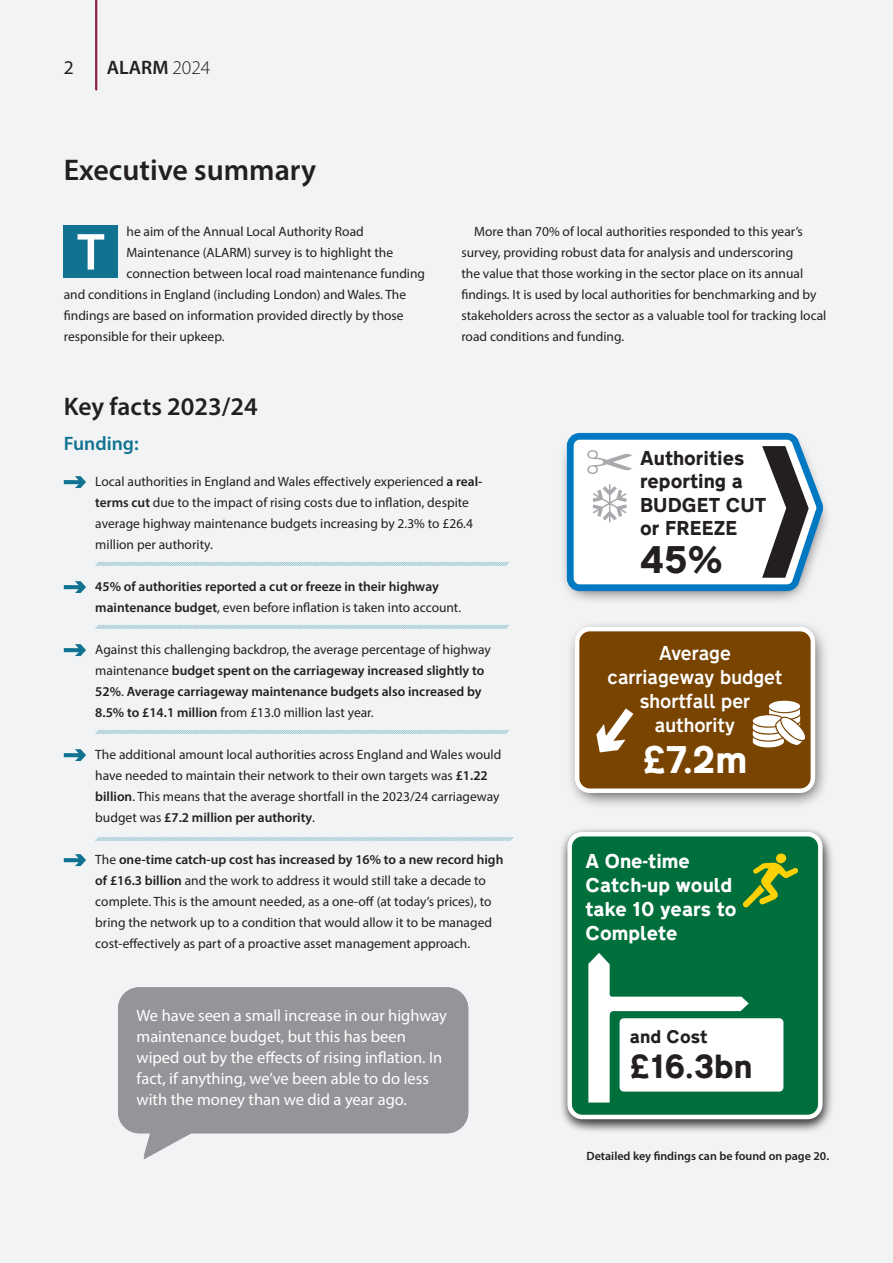
<style>
.page{position:relative;width:893px;height:1263px;background:#f2f3f4}
.page>*{position:absolute;margin:0;border:0;box-sizing:border-box;transform-origin:0 0}
.t1{font:600 52.5px "Myriad Pro";color:#fff}
.t2{font:800 34.5px "Transport New";color:#fff}
.t3{font:800 34.5px "Transport New";color:#231f20}
.t4{font:600 30px "Myriad Pro";color:#231f20}
.t5{font:800 30px "Transport New";color:#231f20}
.t6{font:600 25.5px "Myriad Pro";color:#231f20}
.t7{font:600 19.5px "Myriad Pro";color:#231f20}
.t8{font:600 19.5px "Myriad Pro";color:#107391}
.t9{font:19.5px "Myriad Pro";color:#231f20}
.t10{font:500 18px/24px "Transport New";color:#fff;text-align:center}
.t11{font:800 18px/24px "Transport New";color:#fff}
.t12{font:800 18px/23.2px "Transport New";color:#231f20}
.t13{font:16.5px/21px "Myriad Pro";color:#fff}
.t14{font:800 16.5px "Transport New";color:#231f20}
.t15{font:13.5px/21px "Myriad Pro";color:#231f20}
.t16{font:600 13.5px/21px "Myriad Pro";color:#231f20}
.t17{font:600 12px "Myriad Pro";color:#231f20}
.s1{font-weight:300}
.s2{font-weight:600}
.s3{font-weight:400}
</style>
<div class="page">
<hr style="left:95px;top:0;width:2px;height:89px;background:#8f2445">
<svg style="left:118px;top:987px;width:350px;height:173px;background:#a1a3a5"></svg>
<svg style="left:95px;top:561px;width:414px;height:5px"></svg>
<svg style="left:95px;top:624px;width:414px;height:5px"></svg>
<svg style="left:95px;top:729px;width:414px;height:5px"></svg>
<svg style="left:95px;top:837px;width:419px;height:5px"></svg>
<svg style="left:64px;top:476px;width:22px;height:12px"></svg>
<svg style="left:64px;top:581px;width:22px;height:12px"></svg>
<svg style="left:64px;top:644px;width:22px;height:12px"></svg>
<svg style="left:64px;top:749px;width:22px;height:12px"></svg>
<svg style="left:64px;top:854px;width:22px;height:12px"></svg>
<div style="left:64px;top:225px;width:54px;height:53px;background:#107391"></div>
<div style="left:561px;top:827px;width:276px;height:307px;background:#eeeff0"></div>
<div style="left:559px;top:827px;width:273px;height:305px;background:#231f20;opacity:.75"></div>
<div style="left:570px;top:834px;width:250px;height:283px;background:#006f3c;border-radius:13px"></div>
<div style="left:567px;top:832px;width:255px;height:287px;border:4px solid #fff;border-radius:13px"></div>
<svg style="left:742px;top:853px;width:56px;height:54px"></svg>
<svg style="left:588px;top:953px;width:161px;height:149px"></svg>
<div style="left:620px;top:1018px;width:163px;height:73px;background:#fff;border-radius:4px"></div>
<div style="left:565px;top:620px;width:264px;height:189px;background:#231f20;opacity:.75"></div>
<div style="left:577px;top:629px;width:236px;height:162px;background:#794400;border-radius:13px"></div>
<div style="left:575px;top:627px;width:240px;height:166px;border:4px solid #fff;border-radius:13px"></div>
<div style="left:559px;top:432px;width:272px;height:173px;background:#231f20;opacity:.75"></div>
<svg style="left:563px;top:432px;width:257px;height:162px"></svg>
<svg style="left:752px;top:701px;width:53px;height:46px"></svg>
<svg style="left:596px;top:708px;width:37px;height:44px"></svg>
<h3 class="t9" style="left:64px;top:55px;width:12px">2</h3>
<h3 class="t7" style="left:107px;top:55px;width:105px">ALARM <span class="s1">2024</span></h3>
<h3 class="t4" style="left:64px;top:151px;width:254px">Executive summary</h3>
<p class="t15" style="left:126px;top:220px;width:239px">he aim of the Annual Local Authority Road</p>
<p class="t15" style="left:126px;top:241px;width:268px">Maintenance (ALARM) survey is to highlight the</p>
<p class="t15" style="left:126px;top:262px;width:300px">connection between local road maintenance funding</p>
<p class="t15" style="left:64px;top:283px;width:344px">and conditions in England (including London) and Wales. The</p>
<p class="t15" style="left:64px;top:304px;width:341px">findings are based on information provided directly by those</p>
<p class="t15" style="left:64px;top:325px;width:162px">responsible for their upkeep.</p>
<h1 class="t1" style="left:77px;top:218px;width:29px">T</h1>
<p class="t15" style="left:461px;top:220px;width:366px;text-indent:13px">More than 70% of local authorities responded to this year’s survey, providing robust data for analysis and underscoring<br>the value that those working in the sector place on its annual findings. It is used by local authorities for benchmarking and by stakeholders across the sector as a valuable tool for tracking local road conditions and funding.</p>
<h3 class="t6" style="left:64px;top:390px;width:196px">Key facts 2023/24</h3>
<h3 class="t8" style="left:64px;top:431px;width:76px">Funding:</h3>
<p class="t15" style="left:95px;top:471px;width:389px">Local authorities in England and Wales effectively experienced <span class="s2">a real&shy;terms cut</span> due to the impact of rising costs due to inflation, despite average highway maintenance budgets increasing by 2.3% to £26.4 million per authority.</p>
<p class="t16" style="left:95px;top:575px;width:367px">45% of authorities reported a cut or freeze in their highway maintenance budget<span class="s3">, even before inflation is taken into account.</span></p>
<p class="t16" style="left:95px;top:638px;width:397px"><span class="s3">Against this challenging backdrop, the average percentage of highway maintenance</span> budget spent on the carriageway increased slightly to 52%<span class="s3">.</span> Average carriageway maintenance budgets also increased by 8.5% to £14.1 million <span class="s3">from £13.0 million last year.</span></p>
<p class="t15" style="left:95px;top:744px;width:408px">The additional amount local authorities across England and Wales would have needed to maintain their network to their own targets was <span class="s2">£1.22 billion</span>. This means that the average shortfall in the 2023/24 carriageway budget was <span class="s2">£7.2 million per authority</span>.</p>
<p class="t15" style="left:95px;top:849px;width:410px">The <span class="s2">one-time catch-up cost has increased by 16% to a new record high of £16.3 billion</span> and the work to address it would still take a decade to complete. This is the amount needed, as a one-off (at today’s prices), to bring the network up to a condition that would allow it to be managed cost-effectively as part of a proactive asset management approach.</p>
<p class="t13" style="left:137px;top:1005px;width:312px">We have seen a small increase in our highway maintenance budget, but this has been wiped out by the effects of rising inflation. In fact, if anything, we’ve been able to do less with the money than we did a year ago.</p>
<h3 class="t12" style="left:640px;top:445px;width:128px">Authorities reporting a<br>BUDGET CUT or FREEZE</h3>
<h2 class="t3" style="left:640px;top:532px;width:84px">45%</h2>
<h3 class="t10" style="left:607px;top:640px;width:177px">Average carriageway budget shortfall per authority</h3>
<h2 class="t2" style="left:643px;top:732px;width:106px">£7.2m</h2>
<h3 class="t11" style="left:585px;top:847px;width:153px">A One-time<br>Catch-up would take 10 years to<br>Complete</h3>
<p class="t14" style="left:630px;top:1023px;width:79px">and Cost</p>
<h3 class="t5" style="left:630px;top:1042px;width:124px">£16.3bn</h3>
<p class="t17" style="left:587px;top:1148px;width:244px">Detailed key findings can be found on page 20.</p>
</div>
